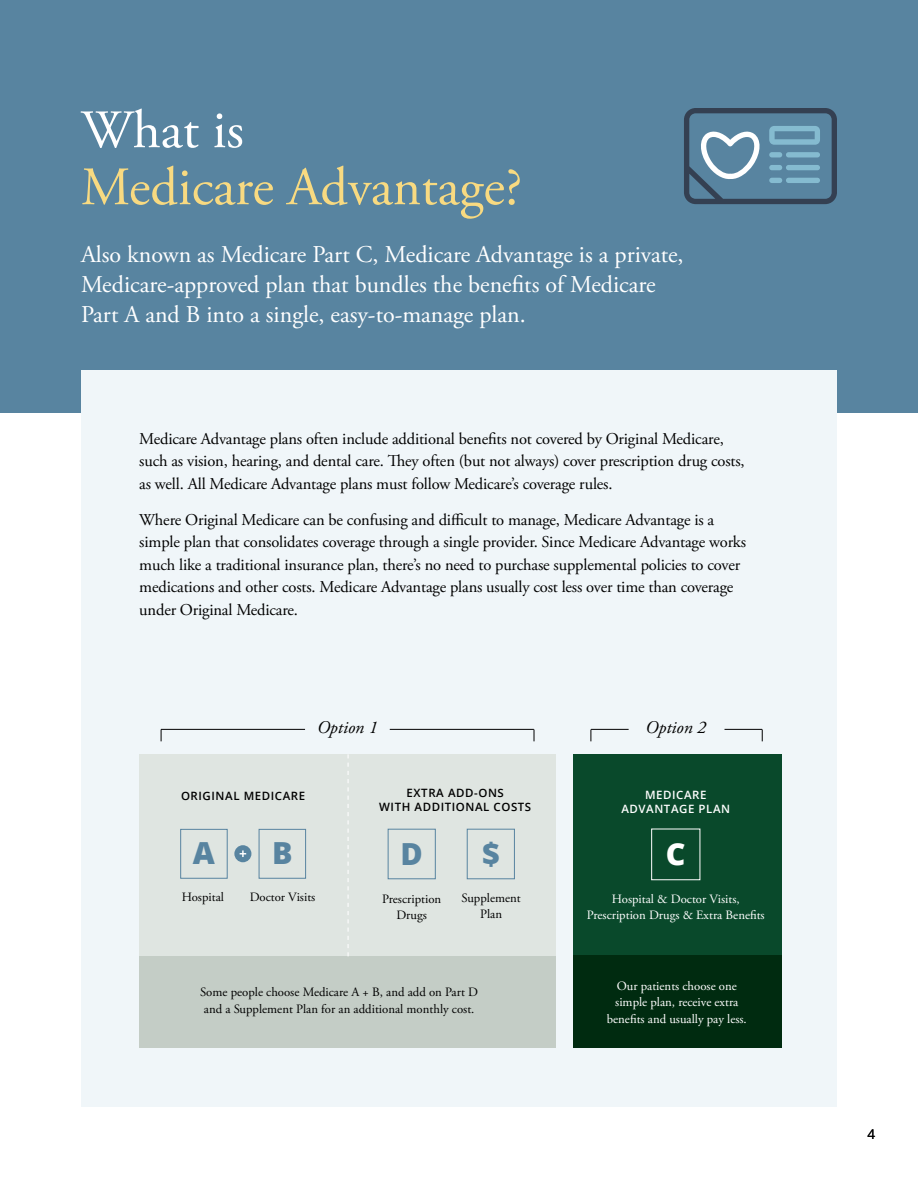
<style>
.page{position:relative;width:918px;height:1188px;background:#fff}
.page>*{position:absolute;margin:0;border:0;box-sizing:border-box;transform-origin:0 0}
.Smaller_H2{font:54px/57px "Adobe Garamond Pro";color:#f8da81}
.t1{font:800 30.45px "Open Sans";color:#5884a0}
.t2{font:800 30.45px "Open Sans";color:#fff}
.Big_Subheading{font:24px/30px "Adobe Garamond Pro";color:#fff}
.t3{font:italic 17.85px "Adobe Garamond Pro";color:#000}
.Small_Body{font:16.5px/22.5px "Adobe Garamond Pro";letter-spacing:-.01em;color:#000}
.t4{font:13.5px "Open Sans";color:#000}
.t5{font:12.75px/16.5px "Adobe Garamond Pro";color:#000;text-align:center}
.t6{font:12.75px/16.8px "Adobe Garamond Pro";color:#fff;text-align:center}
.t7{font:600 11.4px "Open Sans";letter-spacing:.05em;color:#000}
.t8{font:600 11.4px/13.8px "Open Sans";letter-spacing:.05em;color:#fff;text-align:center}
.s1{color:#fff}
</style>
<div class="page">
<div style="left:0;top:0;width:918px;height:413px;background:#5884a0"></div>
<svg style="left:684px;top:108px;width:153px;height:96px"></svg>
<div style="left:769px;top:152px;width:13px;height:5px;background:#85bbd0;border-radius:3px"></div>
<div style="left:786px;top:152px;width:34px;height:5px;background:#85bbd0;border-radius:3px"></div>
<div style="left:769px;top:165px;width:13px;height:5px;background:#85bbd0;border-radius:3px"></div>
<div style="left:786px;top:165px;width:34px;height:5px;background:#85bbd0;border-radius:3px"></div>
<div style="left:769px;top:178px;width:13px;height:5px;background:#85bbd0;border-radius:3px"></div>
<div style="left:786px;top:178px;width:34px;height:5px;background:#85bbd0;border-radius:3px"></div>
<div style="left:81px;top:370px;width:756px;height:737px;background:#f0f6f9"></div>
<div style="left:139px;top:754px;width:417px;height:202px;background:#dfe5e1"></div>
<div style="left:573px;top:754px;width:208px;height:204px;background:#09492b"></div>
<div style="left:573px;top:955px;width:208px;height:93px;background:#002b10"></div>
<div style="left:139px;top:956px;width:417px;height:92px;background:#c4cdc6"></div>
<svg style="left:348px;top:754px;width:1px;height:202px"></svg>
<div style="left:180px;top:829px;width:47px;height:49px;border:1px solid #5884a0"></div>
<div style="left:259px;top:829px;width:47px;height:49px;border:1px solid #5884a0"></div>
<div style="left:234px;top:845px;width:17px;height:17px;background:#5884a0;border-radius:50%"></div>
<svg style="left:240px;top:850px;width:6px;height:7px"></svg>
<div style="left:467px;top:829px;width:48px;height:50px;border:1px solid #5884a0"></div>
<div style="left:388px;top:829px;width:48px;height:50px;border:1px solid #5884a0"></div>
<hr style="left:390px;top:729px;width:144px;height:1px;background:#000">
<hr style="left:161px;top:729px;width:144px;height:1px;background:#000">
<svg style="left:161px;top:729px;width:1px;height:12px"></svg>
<svg style="left:534px;top:729px;width:1px;height:12px"></svg>
<hr style="left:725px;top:729px;width:37px;height:1px;background:#000">
<svg style="left:762px;top:729px;width:1px;height:12px"></svg>
<hr style="left:591px;top:729px;width:38px;height:1px;background:#000">
<svg style="left:591px;top:729px;width:1px;height:12px"></svg>
<p class="Smaller_H2" style="left:81px;top:103px;width:443px"><span class="s1">What is<br></span>Medicare Advantage?</p>
<p class="Big_Subheading" style="left:81px;top:240px;width:604px">Also known as Medicare Part C, Medicare Advantage is a private,<br>Medicare-approved plan that bundles the benefits of Medicare<br>Part A and B into a single, easy-to-manage plan.</p>
<p class="Small_Body" style="left:139px;top:428px;width:607px">Medicare Advantage plans often include additional benefits not covered by Original Medicare, such as vision, hearing, and dental care. They often (but not always) cover prescription drug costs, as well. All Medicare Advantage plans must follow Medicare’s coverage rules.</p>
<p class="Small_Body" style="left:139px;top:509px;width:608px">Where Original Medicare can be confusing and difficult to manage, Medicare Advantage is a simple plan that consolidates coverage through a single provider. Since Medicare Advantage works much like a traditional insurance plan, there’s no need to purchase supplemental policies to cover medications and other costs. Medicare Advantage plans usually cost less over time than coverage under Original Medicare.</p>
<p class="t3" style="left:317px;top:717px;width:62px">Option 1</p>
<p class="t3" style="left:646px;top:717px;width:62px">Option 2</p>
<p class="t7" style="left:181px;top:788px;width:126px">ORIGINAL MEDICARE</p>
<p class="t7" style="left:407px;top:785px;width:99px">EXTRA ADD-ONS</p>
<p class="t7" style="left:379px;top:799px;width:154px">WITH ADDITIONAL COSTS</p>
<p class="t8" style="left:621px;top:788px;width:110px">MEDICARE<br>ADVANTAGE PLAN</p>
<p class="t1" style="left:193px;top:830px;width:24px">A</p>
<p class="t1" style="left:272px;top:830px;width:22px">B</p>
<p class="t1" style="left:401px;top:830px;width:24px">D</p>
<p class="t1" style="left:482px;top:831px;width:19px">$</p>
<p class="t2" style="left:666px;top:831px;width:21px">C</p>
<p class="t5" style="left:182px;top:890px;width:44px">Hospital</p>
<p class="t5" style="left:250px;top:890px;width:67px">Doctor Visits</p>
<p class="t5" style="left:382px;top:891px;width:61px">Prescription<br>Drugs</p>
<p class="t5" style="left:462px;top:890px;width:61px">Supplement<br>Plan</p>
<p class="t6" style="left:612px;top:891px;width:129px">Hospital &amp; Doctor Visits,</p>
<p class="t6" style="left:587px;top:907px;width:179px">Prescription Drugs &amp; Extra Benefits</p>
<p class="t5" style="left:200px;top:984px;width:279px;text-align:left">Some people choose Medicare A + B, and add on Part D and a Supplement Plan for an additional monthly cost.</p>
<p class="t6" style="left:607px;top:978px;width:141px">Our patients choose one simple plan, receive extra benefits and usually pay less.</p>
<p class="t4" style="left:868px;top:1124px;width:9px">4</p>
</div>
